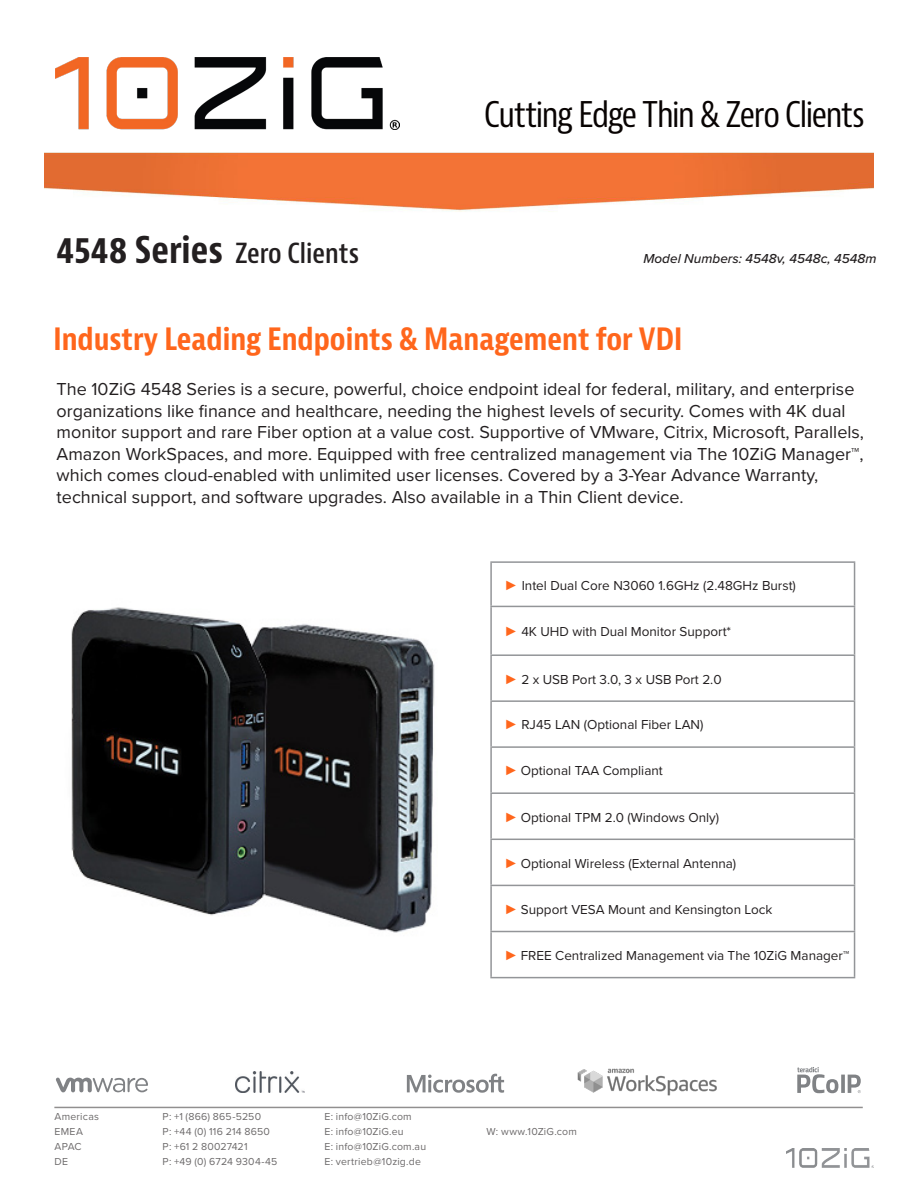
<style>
.page{position:relative;width:918px;height:1188px;background:#fff}
.page>*{position:absolute;margin:0;border:0;box-sizing:border-box;transform-origin:0 0}
.t1{font:condensed 34.5px "Bernina Sans";letter-spacing:-.04em;color:#080302}
.t2{font:700 condensed 30px "Bernina Sans";color:#ff661c}
.t3{font:600 condensed 27px "Bernina Sans";color:#231f20}
.t4{font:18px/21.6px "Proxima Nova";color:#231f20}
.t5{font:13.5px "Proxima Nova";color:#231f20}
.t6{font:italic 500 13.5px "Proxima Nova";color:#231f20}
.t7{font:10.5px "Proxima Nova";letter-spacing:.02em;color:#231f20}
.t8{font:10.5px "Proxima Nova";color:#231f20}
.s1{font-weight:700;font-size:36px}
.s2{font-family:"Arial";color:#ff661c}
</style>
<div class="page">
<img style="left:44px;top:152px;width:830px;height:60px">
<hr style="left:54px;top:1107px;width:809px;height:1px;background:#231f20">
<svg style="left:56px;top:1078px;width:92px;height:14px"></svg>
<svg style="left:797px;top:1067px;width:64px;height:26px"></svg>
<svg style="left:407px;top:1074px;width:97px;height:19px"></svg>
<img style="left:577px;top:1068px;width:140px;height:27px">
<img style="left:56px;top:58px;width:344px;height:72px">
<img style="left:787px;top:1149px;width:86px;height:18px">
<img style="left:71px;top:607px;width:364px;height:326px">
<svg style="left:492px;top:607px;width:362px;height:370px"></svg>
<hr style="left:490px;top:561px;width:365px;height:2px;background:#939598">
<hr style="left:490px;top:563px;width:2px;height:43px;background:#939598">
<hr style="left:854px;top:563px;width:1px;height:43px;background:#939598">
<hr style="left:490px;top:606px;width:365px;height:1px;background:#939598">
<hr style="left:490px;top:607px;width:2px;height:47px;background:#939598">
<hr style="left:854px;top:607px;width:1px;height:47px;background:#939598">
<hr style="left:490px;top:654px;width:365px;height:2px;background:#939598">
<hr style="left:490px;top:656px;width:2px;height:44px;background:#939598">
<hr style="left:854px;top:656px;width:1px;height:44px;background:#939598">
<hr style="left:490px;top:700px;width:365px;height:2px;background:#939598">
<hr style="left:490px;top:702px;width:2px;height:44px;background:#939598">
<hr style="left:854px;top:702px;width:1px;height:44px;background:#939598">
<hr style="left:490px;top:746px;width:365px;height:2px;background:#939598">
<hr style="left:490px;top:748px;width:2px;height:44px;background:#939598">
<hr style="left:854px;top:748px;width:1px;height:44px;background:#939598">
<hr style="left:490px;top:792px;width:365px;height:2px;background:#939598">
<hr style="left:490px;top:794px;width:2px;height:45px;background:#939598">
<hr style="left:854px;top:794px;width:1px;height:45px;background:#939598">
<hr style="left:490px;top:839px;width:365px;height:1px;background:#939598">
<hr style="left:490px;top:840px;width:2px;height:45px;background:#939598">
<hr style="left:854px;top:840px;width:1px;height:45px;background:#939598">
<hr style="left:490px;top:885px;width:365px;height:1px;background:#939598">
<hr style="left:490px;top:886px;width:2px;height:45px;background:#939598">
<hr style="left:854px;top:886px;width:1px;height:45px;background:#939598">
<hr style="left:490px;top:931px;width:365px;height:1px;background:#939598">
<hr style="left:490px;top:932px;width:2px;height:45px;background:#939598">
<hr style="left:854px;top:932px;width:1px;height:45px;background:#939598">
<hr style="left:490px;top:977px;width:365px;height:1px;background:#939598">
<img style="left:236px;top:1071px;width:69px;height:22px">
<p class="t3" style="left:57px;top:237px;width:304px"><span class="s1">4548 Series</span> Zero Clients</p>
<p class="t1" style="left:484px;top:94px;width:382px">Cutting Edge Thin &amp; Zero Clients</p>
<p class="t6" style="left:643px;top:248px;width:234px">Model Numbers: 4548v, 4548c, 4548m</p>
<p class="t2" style="left:53px;top:320px;width:630px">Industry Leading Endpoints &amp; Management for VDI</p>
<p class="t4" style="left:57px;top:377px;width:809px">The 10ZiG 4548 Series is a secure, powerful, choice endpoint ideal for federal, military, and enterprise organizations like finance and healthcare, needing the highest levels of security. Comes with 4K dual monitor support and rare Fiber option at a value cost. Supportive of VMware, Citrix, Microsoft, Parallels, Amazon WorkSpaces, and more. Equipped with free centralized management via The 10ZiG Manager™, which comes cloud-enabled with unlimited user licenses. Covered by a 3-Year Advance Warranty, technical support, and software upgrades. Also available in a Thin Client device.</p>
<p class="t5" style="left:505px;top:575px;width:293px"><span class="s2">►</span> Intel Dual Core N3060 1.6GHz (2.48GHz Burst)</p>
<p class="t5" style="left:505px;top:622px;width:228px"><span class="s2">►</span> 4K UHD with Dual Monitor Support*</p>
<p class="t5" style="left:505px;top:669px;width:219px"><span class="s2">►</span> 2 x USB Port 3.0, 3 x USB Port 2.0</p>
<p class="t5" style="left:505px;top:715px;width:200px"><span class="s2">►</span> RJ45 LAN (Optional Fiber LAN)</p>
<p class="t5" style="left:505px;top:761px;width:160px"><span class="s2">►</span> Optional TAA Compliant</p>
<p class="t5" style="left:505px;top:807px;width:216px"><span class="s2">►</span> Optional TPM 2.0 (Windows Only)</p>
<p class="t5" style="left:505px;top:853px;width:233px"><span class="s2">►</span> Optional Wireless (External Antenna)</p>
<p class="t5" style="left:505px;top:899px;width:270px"><span class="s2">►</span> Support VESA Mount and Kensington Lock</p>
<p class="t5" style="left:505px;top:945px;width:346px"><span class="s2">►</span> FREE Centralized Management via The 10ZiG Manager™</p>
<p class="t7" style="left:55px;top:1109px;width:46px">Americas</p>
<p class="t7" style="left:163px;top:1109px;width:100px">P: +1 (866) 865-5250</p>
<p class="t7" style="left:325px;top:1109px;width:89px">E: info@10ZiG.com</p>
<p class="t7" style="left:55px;top:1124px;width:30px">EMEA</p>
<p class="t7" style="left:163px;top:1124px;width:109px">P: +44 (0) 116 214 8650</p>
<p class="t7" style="left:325px;top:1124px;width:81px">E: info@10ZiG.eu</p>
<p class="t7" style="left:487px;top:1124px;width:92px">W: www.10ZiG.com</p>
<p class="t7" style="left:55px;top:1139px;width:29px">APAC</p>
<p class="t8" style="left:163px;top:1139px;width:87px">P: +61 2 80027421</p>
<p class="t7" style="left:325px;top:1139px;width:103px">E: info@10ZiG.com.au</p>
<p class="t7" style="left:55px;top:1154px;width:15px">DE</p>
<p class="t7" style="left:163px;top:1154px;width:116px">P: +49 (0) 6724 9304-45</p>
<p class="t7" style="left:325px;top:1154px;width:98px">E: vertrieb@10zig.de</p>
</div>
